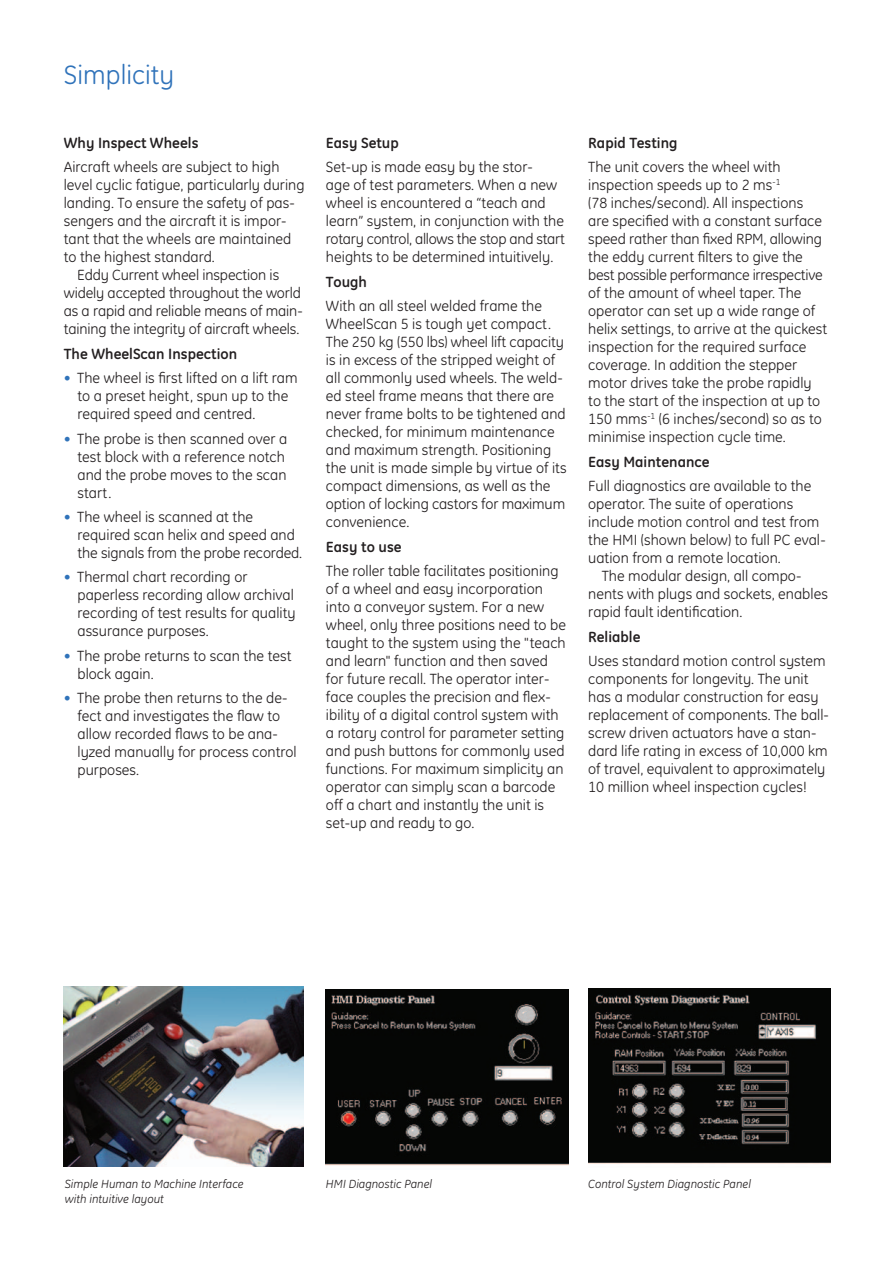
<style>
.page{position:relative;width:893px;height:1263px;background:#fff}
.page>*{position:absolute;margin:0;border:0;box-sizing:border-box;transform-origin:0 0}
.t1{font:27px "GE Inspira";color:#3073ba}
.t2{font:15px/18px "GE Inspira";color:#231f20}
.t3{font:700 15px "GE Inspira";color:#231f20}
.t4{font:italic 12px/15px "GE Inspira";color:#231f20}
.s1{color:#3073ba}
</style>
<div class="page">
<img style="left:64px;top:986px;width:239px;height:180px">
<img style="left:326px;top:989px;width:242px;height:177px">
<img style="left:588px;top:989px;width:242px;height:175px">
<h1 class="t1" style="left:64px;top:60px;width:112px">Simplicity</h1>
<p class="t3" style="left:64px;top:133px;width:136px">Why Inspect Wheels</p>
<p class="t2" style="left:64px;top:158px;width:217px">Aircraft wheels are subject to high</p>
<p class="t2" style="left:64px;top:176px;width:242px">level cyclic fatigue, particularly during</p>
<p class="t2" style="left:64px;top:194px;width:233px">landing. To ensure the safety of pas-</p>
<p class="t2" style="left:64px;top:212px;width:224px">sengers and the aircraft it is impor-</p>
<p class="t2" style="left:64px;top:230px;width:229px">tant that the wheels are maintained</p>
<p class="t2" style="left:64px;top:248px;width:153px">to the highest standard.</p>
<p class="t2" style="left:77px;top:266px;width:203px">Eddy Current wheel inspection is</p>
<p class="t2" style="left:64px;top:284px;width:239px">widely accepted throughout the world</p>
<p class="t2" style="left:64px;top:302px;width:241px">as a rapid and reliable means of main-</p>
<p class="t2" style="left:64px;top:320px;width:237px">taining the integrity of aircraft wheels.</p>
<p class="t3" style="left:64px;top:344px;width:175px">The WheelScan Inspection</p>
<p class="t2" style="left:77px;top:369px;width:222px;text-indent:-14px"><span class="s1">•</span> The wheel is first lifted on a lift ram to a preset height, spun up to the required speed and centred.</p>
<p class="t2" style="left:77px;top:429px;width:211px;text-indent:-14px"><span class="s1">•</span> The probe is then scanned over a test block with a reference notch and the probe moves to the scan start.</p>
<p class="t2" style="left:77px;top:508px;width:226px;text-indent:-14px"><span class="s1">•</span> The wheel is scanned at the required scan helix and speed and the signals from the probe recorded.</p>
<p class="t2" style="left:77px;top:568px;width:220px;text-indent:-14px"><span class="s1">•</span> Thermal chart recording or paperless recording allow archival recording of test results for quality assurance purposes.</p>
<p class="t2" style="left:77px;top:646px;width:215px;text-indent:-14px"><span class="s1">•</span> The probe returns to scan the test block again.</p>
<p class="t2" style="left:77px;top:689px;width:221px;text-indent:-14px"><span class="s1">•</span> The probe then returns to the de&shy;fect and investigates the flaw to allow recorded flaws to be ana&shy;lyzed manually for process control purposes.</p>
<p class="t3" style="left:326px;top:133px;width:74px">Easy Setup</p>
<p class="t2" style="left:326px;top:158px;width:240px">Set-up is made easy by the stor-<br>age of test parameters. When a new wheel is encountered a “teach and learn” system, in conjunction with the rotary control, allows the stop and start heights to be determined intuitively.</p>
<p class="t3" style="left:326px;top:272px;width:43px">Tough</p>
<p class="t2" style="left:326px;top:297px;width:242px">With an all steel welded frame the WheelScan 5 is tough yet compact.<br>The 250 kg (550 lbs) wheel lift capacity is in excess of the stripped weight of all commonly used wheels. The weld&shy;ed steel frame means that there are never frame bolts to be tightened and checked, for minimum maintenance and maximum strength. Positioning the unit is made simple by virtue of its compact dimensions, as well as the option of locking castors for maximum convenience.</p>
<p class="t3" style="left:326px;top:537px;width:77px">Easy to use</p>
<p class="t2" style="left:326px;top:562px;width:241px">The roller table facilitates positioning of a wheel and easy incorporation into a conveyor system. For a new wheel, only three positions need to be taught to the system using the "teach and learn" function and then saved for future recall. The operator inter&shy;face couples the precision and flex&shy;ibility of a digital control system with a rotary control for parameter setting and push buttons for commonly used functions. For maximum simplicity an operator can simply scan a barcode off a chart and instantly the unit is set-up and ready to go.</p>
<p class="t3" style="left:588px;top:133px;width:91px">Rapid Testing</p>
<p class="t2" style="left:588px;top:158px;width:241px">The unit covers the wheel with inspection speeds up to 2 ms<sup>-1<br></sup>(78 inches/second). All inspections are specified with a constant surface speed rather than fixed RPM, allowing the eddy current filters to give the best possible performance irrespective of the amount of wheel taper. The operator can set up a wide range of helix settings, to arrive at the quickest inspection for the required surface coverage. In addition the stepper motor drives take the probe rapidly to the start of the inspection at up to 150 mms<sup>-1</sup> (6 inches/second) so as to minimise inspection cycle time.</p>
<p class="t3" style="left:588px;top:452px;width:123px">Easy Maintenance</p>
<p class="t2" style="left:588px;top:477px;width:225px">Full diagnostics are available to the</p>
<p class="t2" style="left:588px;top:495px;width:207px">operator. The suite of operations</p>
<p class="t2" style="left:588px;top:513px;width:233px">include motion control and test from</p>
<p class="t2" style="left:588px;top:531px;width:239px">the HMI (shown below) to full PC eval-</p>
<p class="t2" style="left:588px;top:549px;width:194px">uation from a remote location.</p>
<p class="t2" style="left:602px;top:567px;width:201px">The modular design, all compo-</p>
<p class="t2" style="left:588px;top:585px;width:241px">nents with plugs and sockets, enables</p>
<p class="t2" style="left:588px;top:603px;width:156px">rapid fault identification.</p>
<p class="t3" style="left:588px;top:627px;width:54px">Reliable</p>
<p class="t2" style="left:588px;top:652px;width:242px">Uses standard motion control system components for longevity. The unit has a modular construction for easy replacement of components. The ball&shy;screw driven actuators have a stan&shy;dard life rating in excess of 10,000 km of travel, equivalent to approximately 10 million wheel inspection cycles!</p>
<p class="t4" style="left:65px;top:1176px;width:180px">Simple Human to Machine Interface with intuitive layout</p>
<p class="t4" style="left:326px;top:1176px;width:108px">HMI Diagnostic Panel</p>
<p class="t4" style="left:588px;top:1176px;width:164px">Control System Diagnostic Panel</p>
</div>
